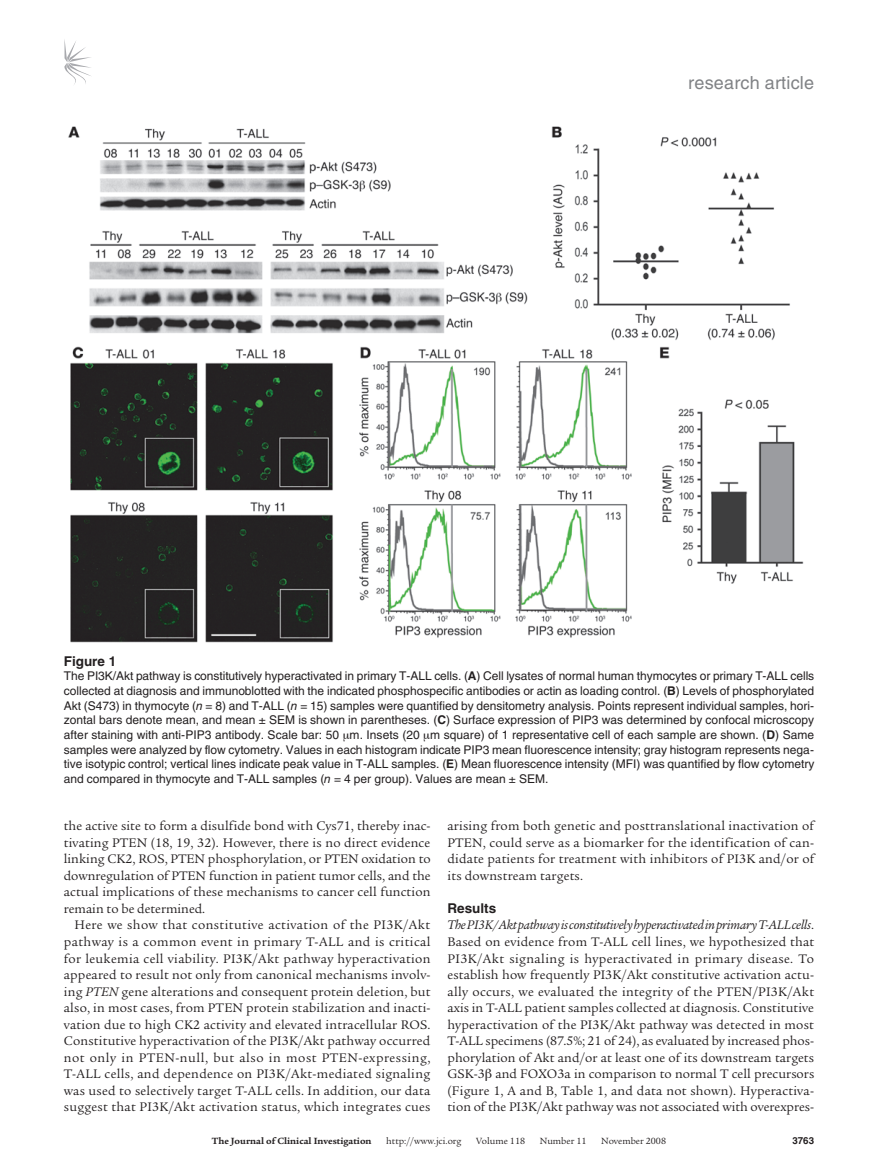
<style>
.page{position:relative;width:878px;height:1174px;background:#fff}
.page>*{position:absolute;margin:0;border:0;box-sizing:border-box;transform-origin:0 0}
.t1{font:18px "Helvetica LT Std";letter-spacing:.01em;color:#808285}
.t2{font:13.5px/16.5px "Legacy Serif Std";letter-spacing:.01em;color:#231f20;text-align:justify}
.t3{font:700 13.5px "Helvetica LT Std";color:#231f20}
.t4{font:12px/14.7px "Helvetica LT Std";color:#231f20;text-align:justify}
.t5{font:9.75px "Legacy Serif Std";color:#231f20}
.t6{font:700 9.75px "Legacy Serif Std";color:#231f20}
.t7{font:700 9.75px "Helvetica LT Std";color:#231f20}
.s1{font-weight:700}
.s2{font-style:italic}
</style>
<div class="page">
<svg style="left:64px;top:39px;width:27px;height:45px"></svg>
<img style="left:68px;top:126px;width:736px;height:517px">
<h1 class="t1" style="left:688px;top:72px;width:127px">research article</h1>
<p class="t3" style="left:64px;top:653px;width:54px">Figure 1</p>
<p class="t4" style="left:64px;top:669px;width:752px">The PI3K/Akt pathway is constitutively hyperactivated in primary T-ALL cells. (<span class="s1">A</span>) Cell lysates of normal human thymocytes or primary T-ALL cells collected at diagnosis and immunoblotted with the indicated phosphospecific antibodies or actin as loading control. (<span class="s1">B</span>) Levels of phosphorylated Akt (S473) in thymocyte (<span class="s2">n</span> = 8) and T-ALL (<span class="s2">n</span> = 15) samples were quantified by densitometry analysis. Points represent individual samples, hori&shy;zontal bars denote mean, and mean ± SEM is shown in parentheses. (<span class="s1">C</span>) Surface expression of PIP3 was determined by confocal microscopy after staining with anti-PIP3 antibody. Scale bar: 50 m. Insets (20 m square) of 1 representative cell of each sample are shown. (<span class="s1">D</span>) Same samples were analyzed by flow cytometry. Values in each histogram indicate PIP3 mean fluorescence intensity; gray histogram represents nega&shy;tive isotypic control; vertical lines indicate peak value in T-ALL samples. (<span class="s1">E</span>) Mean fluorescence intensity (MFI) was quantified by flow cytometry and compared in thymocyte and T-ALL samples (<span class="s2">n</span> = 4 per group). Values are mean ± SEM.</p>
<p class="t2" style="left:64px;top:818px;width:368px">the active site to form a disulfide bond with Cys71, thereby inac&shy;tivating PTEN (18, 19, 32). However, there is no direct evidence linking CK2, ROS, PTEN phosphorylation, or PTEN oxidation to downregulation of PTEN function in patient tumor cells, and the actual implications of these mechanisms to cancer cell function remain to be determined.</p>
<p class="t2" style="left:64px;top:917px;width:368px;text-indent:11px">Here we show that constitutive activation of the PI3K/Akt pathway is a common event in primary T-ALL and is critical for leukemia cell viability. PI3K/Akt pathway hyperactivation appeared to result not only from canonical mechanisms involv&shy;ing <span class="s2">PTEN</span> gene alterations and consequent protein deletion, but also, in most cases, from PTEN protein stabilization and inacti&shy;vation due to high CK2 activity and elevated intracellular ROS.<br>Constitutive hyperactivation of the PI3K/Akt pathway occurred not only in PTEN-null, but also in most PTEN-expressing, T-ALL cells, and dependence on PI3K/Akt-mediated signaling was used to selectively target T-ALL cells. In addition, our data suggest that PI3K/Akt activation status, which integrates cues</p>
<p class="t2" style="left:447px;top:818px;width:368px">arising from both genetic and posttranslational inactivation of PTEN, could serve as a biomarker for the identification of can&shy;didate patients for treatment with inhibitors of PI3K and/or of its downstream targets.</p>
<p class="t3" style="left:447px;top:900px;width:50px">Results</p>
<p class="t2" style="left:447px;top:917px;width:368px"><span class="s2">The PI3K/Akt pathway is constitutively hyperactivated in primary T-ALL cells</span>.<br>Based on evidence from T-ALL cell lines, we hypothesized that PI3K/Akt signaling is hyperactivated in primary disease. To establish how frequently PI3K/Akt constitutive activation actu&shy;ally occurs, we evaluated the integrity of the PTEN/PI3K/Akt axis in T-ALL patient samples collected at diagnosis. Constitutive hyperactivation of the PI3K/Akt pathway was detected in most T-ALL specimens (87.5%; 21 of 24), as evaluated by increased phos&shy;phorylation of Akt and/or at least one of its downstream targets GSK-3 and FOXO3a in comparison to normal T cell precursors (Figure 1, A and B, Table 1, and data not shown). Hyperactiva&shy;tion of the PI3K/Akt pathway was not associated with overexpres-</p>
<p class="t6" style="left:212px;top:1135px;width:161px">The Journal of Clinical Investigation</p>
<p class="t5" style="left:386px;top:1135px;width:77px">http://www.jci.org</p>
<p class="t5" style="left:476px;top:1135px;width:50px">Volume 118</p>
<p class="t5" style="left:540px;top:1135px;width:48px">Number 11</p>
<p class="t5" style="left:601px;top:1135px;width:66px">November 2008</p>
<p class="t7" style="left:792px;top:1134px;width:23px">3763</p>
</div>
